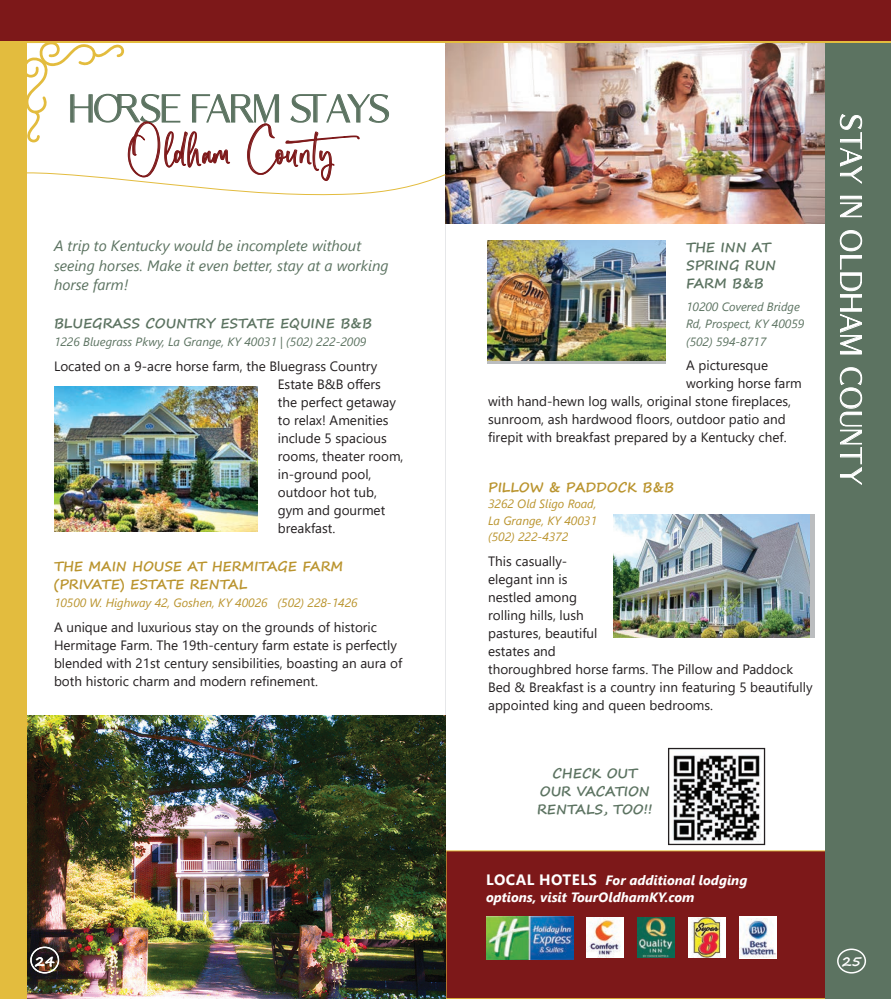
<style>
.page{position:relative;width:891px;height:999px;background:#fff}
.page>*{position:absolute;margin:0;border:0;box-sizing:border-box;transform-origin:0 0}
.t1{font:39px "Northern Worssley";letter-spacing:.01em;color:#5c7361}
.t2{font:31.5px "Rothary";letter-spacing:.01em;color:#7d1819}
.t3{font:30px "Northern Worssley";letter-spacing:.08em;color:#fff}
.t4{font:italic 15px/19.5px "Segoe UI";color:#5c7361}
.t5{font:13.5px/18px "Segoe UI";color:#231f20}
.t6{font:700 13.5px/18px "Segoe Print";color:#5c7361}
.t7{font:700 13.5px/18px "Segoe Print";color:#ba942e}
.t8{font:italic 700 13.5px/16.5px "Segoe UI";color:#fff}
.t9{font:700 13.5px "Segoe Print";color:#fff}
.t10{font:italic 12px/16.5px "Segoe UI";color:#5c7361}
.t11{font:italic 12px/16.5px "Segoe UI";color:#ba942e;text-align:justify}
.s1{font-style:normal;font-size:15px}
</style>
<div class="page">
<hr style="left:445px;top:14px;width:1px;height:972px;background:#e6e7e9">
<div style="left:446px;top:851px;width:431px;height:148px;background:#7d1819"></div>
<div style="left:446px;top:850px;width:432px;height:149px;border:1px solid #e3bc3e"></div>
<img style="left:486px;top:959px;width:87px;height:1px">
<img style="left:486px;top:916px;width:87px;height:43px">
<img style="left:587px;top:918px;width:37px;height:40px">
<img style="left:637px;top:918px;width:38px;height:40px">
<div style="left:739px;top:916px;width:38px;height:43px;background:#fff"></div>
<img style="left:739px;top:918px;width:37px;height:39px">
<img style="left:688px;top:918px;width:38px;height:40px">
<img style="left:54px;top:387px;width:204px;height:145px">
<svg style="left:488px;top:240px;width:178px;height:124px"></svg>
<img style="left:488px;top:241px;width:178px;height:119px">
<div style="left:614px;top:515px;width:201px;height:123px;background:#bbbdbf"></div>
<img style="left:614px;top:515px;width:196px;height:123px">
<img style="left:27px;top:716px;width:419px;height:283px">
<img style="left:672px;top:755px;width:89px;height:87px">
<div style="left:668px;top:748px;width:97px;height:97px;border:1px solid #231f20"></div>
<img style="left:446px;top:43px;width:380px;height:181px">
<div style="left:826px;top:1px;width:65px;height:998px;background:#5c7361"></div>
<svg style="left:839px;top:114px;width:24px;height:70px"></svg>
<div style="left:840px;top:196px;width:22px;height:3px;border:1px solid #fff"></div>
<svg style="left:840px;top:202px;width:22px;height:15px"></svg>
<svg style="left:840px;top:230px;width:23px;height:125px"></svg>
<svg style="left:839px;top:367px;width:24px;height:118px"></svg>
<svg style="left:27px;top:43px;width:419px;height:168px"></svg>
<div style="left:0;top:37px;width:27px;height:962px;background:#e3bc3e"></div>
<svg style="left:5px;top:40px;width:886px;height:3px;background:#c18531"></svg>
<div style="left:0;top:0;width:891px;height:40px;background:#7d1819"></div>
<div style="left:30px;top:947px;width:29px;height:27px;border:2px solid #fff;border-radius:50%"></div>
<div style="left:837px;top:949px;width:29px;height:25px;border:2px solid #fff;border-radius:50%"></div>
<div style="left:30px;top:947px;width:29px;height:26px;border:1px solid #fff;border-radius:50%"></div>
<h1 class="t1" style="left:70px;top:91px;width:321px">HORSE FARM STAYS</h1>
<h2 class="t2" style="left:124px;top:130px;width:264px">Oldham County</h2>
<h3 class="t3" style="left:864px;top:114px;width:372px;rotate:90deg">STAY IN OLDHAM COUNTY</h3>
<p class="t4" style="left:54px;top:234px;width:336px">A trip to Kentucky would be incomplete without seeing horses. Make it even better, stay at a working horse farm!</p>
<p class="t6" style="left:54px;top:314px;width:319px">BLUEGRASS COUNTRY ESTATE EQUINE B&amp;B</p>
<p class="t10" style="left:54px;top:332px;width:314px">1226 Bluegrass Pkwy, La Grange, KY 40031 | (502) 222-2009</p>
<p class="t5" style="left:278px;top:356px;width:127px;text-indent:-224px">Located on a 9-acre horse farm, the Bluegrass Country<br>Estate B&amp;B offers the perfect getaway to relax! Amenities include 5 spacious rooms, theater room, in-ground pool, outdoor hot tub, gym and gourmet breakfast.</p>
<p class="t7" style="left:54px;top:557px;width:291px">THE MAIN HOUSE AT HERMITAGE FARM (PRIVATE) ESTATE RENTAL</p>
<p class="t11" style="left:54px;top:593px;width:305px">10500 W. Highway 42, Goshen, KY 40026 (502) 228-1426</p>
<p class="t5" style="left:54px;top:617px;width:350px">A unique and luxurious stay on the grounds of historic Hermitage Farm. The 19th-century farm estate is perfectly blended with 21st century sensibilities, boasting an aura of both historic charm and modern refinement.</p>
<p class="t6" style="left:686px;top:238px;width:92px">THE INN AT<br>SPRING RUN<br>FARM B&amp;B</p>
<p class="t10" style="left:686px;top:297px;width:120px">10200 Covered Bridge<br>Rd, Prospect, KY 40059</p>
<p class="t10" style="left:686px;top:331px;width:82px">(502) 594-8717</p>
<p class="t5" style="left:686px;top:355px;width:84px">A picturesque</p>
<p class="t5" style="left:686px;top:373px;width:117px">working horse farm</p>
<p class="t5" style="left:488px;top:391px;width:305px">with hand-hewn log walls, original stone fireplaces,</p>
<p class="t5" style="left:488px;top:409px;width:299px">sunroom, ash hardwood floors, outdoor patio and</p>
<p class="t5" style="left:488px;top:427px;width:300px">firepit with breakfast prepared by a Kentucky chef.</p>
<p class="t7" style="left:488px;top:478px;width:187px">PILLOW &amp; PADDOCK B&amp;B</p>
<p class="t11" style="left:488px;top:494px;width:110px">3262 Old Sligo Road, La Grange, KY 40031 (502) 222-4372</p>
<p class="t5" style="left:488px;top:551px;width:326px">This casually-<br>elegant inn is<br>nestled among<br>rolling hills, lush<br>pastures, beautiful<br>estates and<br>thoroughbred horse farms. The Pillow and Paddock<br>Bed &amp; Breakfast is a country inn featuring 5 beautifully appointed king and queen bedrooms.</p>
<p class="t6" style="left:537px;top:764px;width:117px;text-align:center">CHECK OUT<br>OUR VACATION<br>RENTALS, TOO!!</p>
<p class="t8" style="left:486px;top:870px;width:263px"><span class="s1">LOCAL HOTELS</span> For additional lodging options, visit TourOldhamKY.com</p>
<p class="t9" style="left:35px;top:949px;width:21px">24</p>
<p class="t9" style="left:842px;top:949px;width:21px">25</p>
</div>
